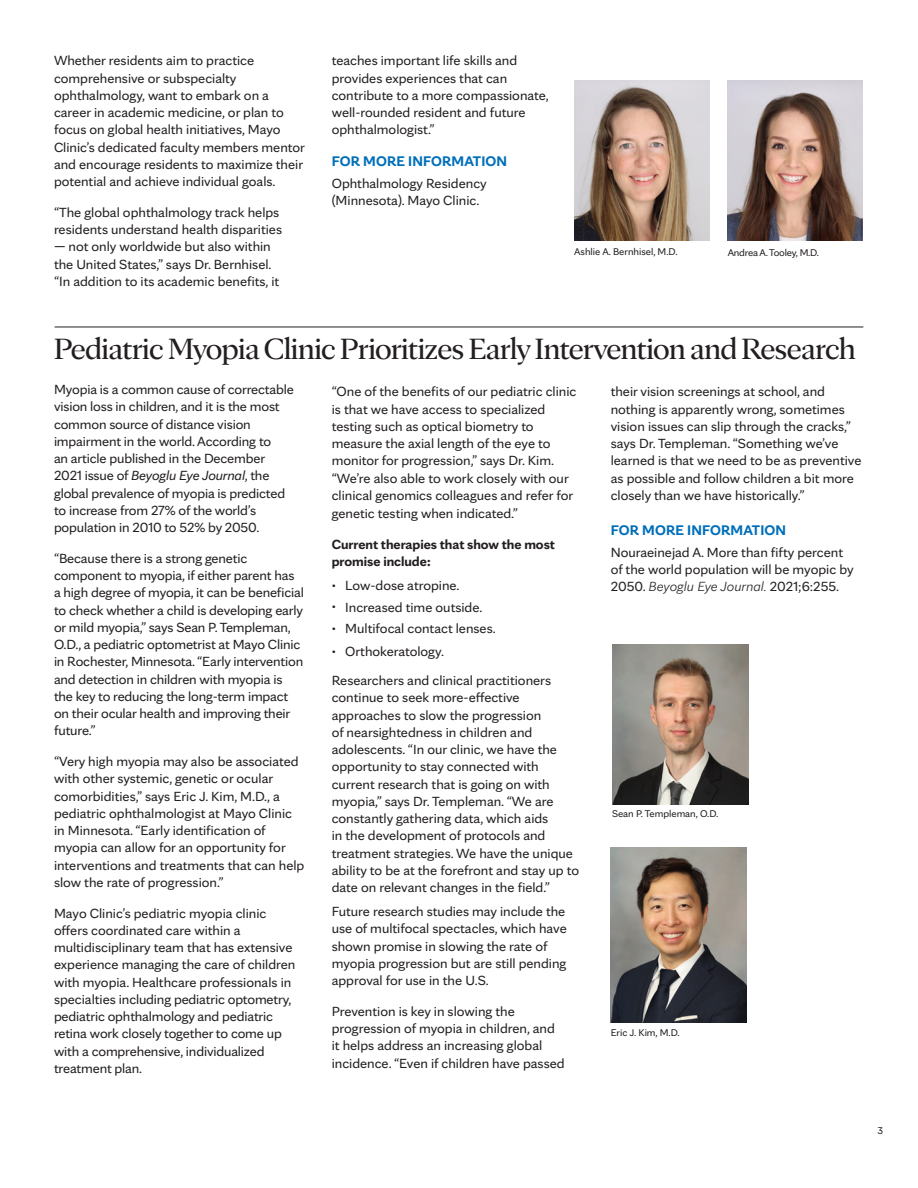
<style>
.page{position:relative;width:918px;height:1188px;background:#fff}
.page>*{position:absolute;margin:0;border:0;box-sizing:border-box;transform-origin:0 0}
.MC_-_TOC_-_Title{font:31.5px "Mayo Clinic Serif Display";letter-spacing:-.01em;color:#231f20}
.MC_-_SUBHEAD_1{font:700 15px "Mayo Clinic Sans";letter-spacing:.01em;color:#006fba}
.MC_-_BODY{font:14.25px/17.2px "Mayo Clinic Sans";color:#231f20}
.MC_-_BODY__Before_List{font:14.25px/17.2px "Mayo Clinic Sans";color:#231f20}
.MC_-_BODY__Before_List-2{font:700 14.25px/17.2px "Mayo Clinic Sans";color:#231f20}
.MC_-_CAPTION___DISCLOSURE___FOOTER{font:10.5px "Mayo Clinic Sans";color:#231f20}
.MC_-_CAPTION___DISCLOSURE___FOOTER-2{font:10.5px "Mayo Clinic Sans";letter-spacing:-.02em;color:#231f20}
.s1{font-style:italic}
.s2{font-size:11.25px}
.s3{font-weight:300;font-style:italic}
</style>
<div class="page">
<hr style="left:55px;top:327px;width:808px;height:1px;background:#231f20">
<img style="left:612px;top:645px;width:136px;height:160px">
<img style="left:611px;top:848px;width:136px;height:175px">
<img style="left:574px;top:80px;width:135px;height:160px">
<img style="left:728px;top:81px;width:135px;height:160px">
<p class="MC_-_BODY" style="left:54px;top:51px;width:253px">Whether residents aim to practice comprehensive or subspecialty ophthalmology, want to embark on a career in academic medicine, or plan to focus on global health initiatives, Mayo Clinic’s dedicated faculty members mentor and encourage residents to maximize their potential and achieve individual goals.</p>
<p class="MC_-_BODY" style="left:54px;top:202px;width:230px">“The global ophthalmology track helps residents understand health disparities</p>
<p class="MC_-_BODY" style="left:54px;top:237px;width:227px">— not only worldwide but also within the United States,” says Dr. Bernhisel. “In addition to its academic benefits, it</p>
<p class="MC_-_BODY" style="left:332px;top:51px;width:219px">teaches important life skills and provides experiences that can contribute to a more compassionate, well-rounded resident and future ophthalmologist.”</p>
<p class="MC_-_SUBHEAD_1" style="left:332px;top:149px;width:177px">FOR MORE INFORMATION</p>
<p class="MC_-_BODY" style="left:332px;top:173px;width:157px">Ophthalmology Residency (Minnesota). Mayo Clinic.</p>
<p class="MC_-_CAPTION___DISCLOSURE___FOOTER" style="left:574px;top:243px;width:105px">Ashlie A. Bernhisel, M.D.</p>
<p class="MC_-_CAPTION___DISCLOSURE___FOOTER-2" style="left:728px;top:245px;width:93px">Andrea A. Tooley, M.D.</p>
<p class="MC_-_TOC_-_Title" style="left:54px;top:325px;width:803px">Pediatric Myopia Clinic Prioritizes Early Intervention and Research</p>
<p class="MC_-_BODY" style="left:54px;top:379px;width:241px">Myopia is a common cause of correctable vision loss in children, and it is the most common source of distance vision impairment in the world. According to<br>an article published in the December 2021 issue of <span class="s1">Beyoglu Eye Journal</span>, the global prevalence of myopia is predicted to increase from 27% of the world’s population in 2010 to 52% by 2050.</p>
<p class="MC_-_BODY" style="left:54px;top:548px;width:251px">“Because there is a strong genetic component to myopia, if either parent has a high degree of myopia, it can be beneficial to check whether a child is developing early or mild myopia,” says Sean P. Templeman, O.D., a pediatric optometrist at Mayo Clinic in Rochester, Minnesota. “Early intervention and detection in children with myopia is the key to reducing the long-term impact on their ocular health and improving their future.”</p>
<p class="MC_-_BODY" style="left:54px;top:751px;width:252px">“Very high myopia may also be associated with other systemic, genetic or ocular comorbidities,” says Eric J. Kim, M.D., a pediatric ophthalmologist at Mayo Clinic in Minnesota. “Early identification of myopia can allow for an opportunity for interventions and treatments that can help slow the rate of progression.”</p>
<p class="MC_-_BODY" style="left:54px;top:903px;width:243px">Mayo Clinic’s pediatric myopia clinic offers coordinated care within a multidisciplinary team that has extensive experience managing the care of children with myopia. Healthcare professionals in specialties including pediatric optometry, pediatric ophthalmology and pediatric retina work closely together to come up with a comprehensive, individualized treatment plan.</p>
<p class="MC_-_BODY" style="left:332px;top:382px;width:246px">“One of the benefits of our pediatric clinic is that we have access to specialized testing such as optical biometry to measure the axial length of the eye to monitor for progression,” says Dr. Kim. “We’re also able to work closely with our clinical genomics colleagues and refer for genetic testing when indicated.”</p>
<p class="MC_-_BODY__Before_List-2" style="left:332px;top:534px;width:225px">Current therapies that show the most promise include:</p>
<p class="MC_-_BODY__Before_List" style="left:332px;top:575px;width:129px"><span class="s2">•</span> Low-dose atropine.</p>
<p class="MC_-_BODY__Before_List" style="left:332px;top:597px;width:152px"><span class="s2">•</span> Increased time outside.</p>
<p class="MC_-_BODY__Before_List" style="left:332px;top:619px;width:166px"><span class="s2">•</span> Multifocal contact lenses.</p>
<p class="MC_-_BODY__Before_List" style="left:332px;top:641px;width:114px"><span class="s2">•</span> Orthokeratology.</p>
<p class="MC_-_BODY__Before_List" style="left:332px;top:670px;width:249px">Researchers and clinical practitioners continue to seek more-effective approaches to slow the progression<br>of nearsightedness in children and adolescents. “In our clinic, we have the opportunity to stay connected with current research that is going on with myopia,” says Dr. Templeman. “We are constantly gathering data, which aids<br>in the development of protocols and treatment strategies. We have the unique ability to be at the forefront and stay up to date on relevant changes in the field.”</p>
<p class="MC_-_BODY__Before_List" style="left:332px;top:901px;width:237px">Future research studies may include the use of multifocal spectacles, which have shown promise in slowing the rate of myopia progression but are still pending approval for use in the U.S.</p>
<p class="MC_-_BODY__Before_List" style="left:332px;top:1001px;width:234px">Prevention is key in slowing the progression of myopia in children, and it helps address an increasing global incidence. “Even if children have passed</p>
<p class="MC_-_BODY__Before_List" style="left:611px;top:382px;width:252px">their vision screenings at school, and nothing is apparently wrong, sometimes vision issues can slip through the cracks,” says Dr. Templeman. “Something we’ve learned is that we need to be as preventive as possible and follow children a bit more closely than we have historically.”</p>
<p class="MC_-_SUBHEAD_1" style="left:611px;top:518px;width:177px">FOR MORE INFORMATION</p>
<p class="MC_-_BODY__Before_List" style="left:611px;top:542px;width:244px">Nouraeinejad A. More than fifty percent of the world population will be myopic by<br>2050. <span class="s3">Beyoglu Eye Journal.</span> 2021;6:255.</p>
<p class="MC_-_CAPTION___DISCLOSURE___FOOTER" style="left:612px;top:806px;width:108px">Sean P. Templeman, O.D.</p>
<p class="MC_-_CAPTION___DISCLOSURE___FOOTER" style="left:611px;top:1024px;width:71px">Eric J. Kim, M.D.</p>
<p class="MC_-_CAPTION___DISCLOSURE___FOOTER" style="left:878px;top:1122px;width:7px">3</p>
</div>
